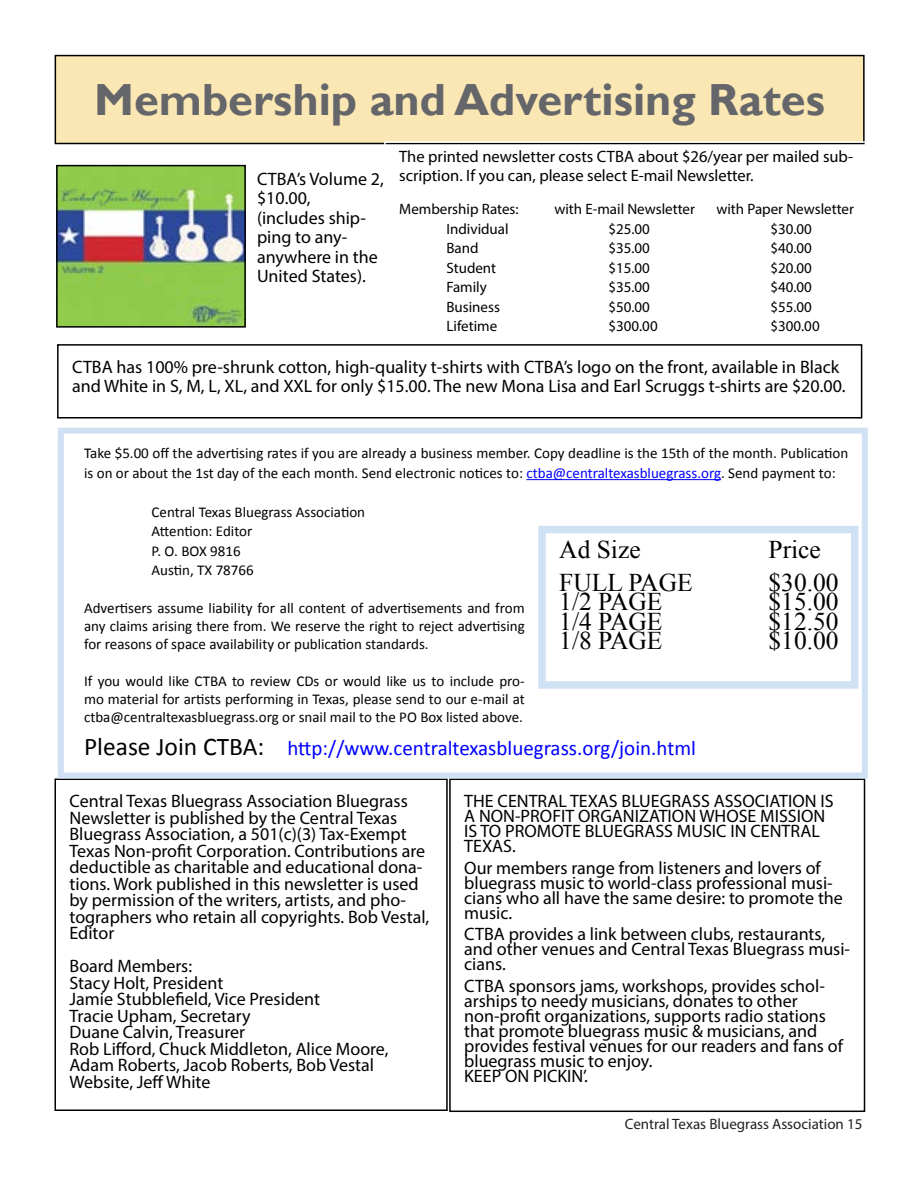
<style>
.page{position:relative;width:918px;height:1188px;background:#fff}
.page>*{position:absolute;margin:0;border:0;box-sizing:border-box;transform-origin:0 0}
.t1{font:700 45px "Gill Sans";color:#656669}
.t2{font:25.5px "Times New Roman";color:#000}
.t3{font:21px "Calibri";color:#00f}
.t4{font:18px/16.5px "Myriad Pro";color:#000}
.t5{font:16.5px/19.5px "Myriad Pro";color:#000}
.t6{font:15px/19.5px "Calibri";color:#000}
.t7{font:15px "Myriad Pro";color:#000}
.t8{font:15px "Myriad Pro";color:#231f20}
.s1{color:#00f}
.s2{font-size:25.5px;color:#000}
</style>
<div class="page">
<div style="left:55px;top:779px;width:393px;height:332px;border:2px solid #000"></div>
<div style="left:449px;top:779px;width:416px;height:333px;border:2px solid #000"></div>
<hr style="left:526px;top:479px;width:195px;height:1px;background:#00f">
<div style="left:58px;top:428px;width:810px;height:351px;border:6px solid #d0e1f4"></div>
<div style="left:538px;top:526px;width:321px;height:163px;border:8px solid #d0e1f4"></div>
<div style="left:55px;top:56px;width:809px;height:88px;background:#fae7b4"></div>
<div style="left:55px;top:55px;width:810px;height:89px;border:2px solid #000"></div>
<img style="left:59px;top:168px;width:184px;height:157px">
<div style="left:56px;top:165px;width:190px;height:163px;border:2px solid #000"></div>
<div style="left:384px;top:141px;width:487px;height:202px;border:2px solid #fff"></div>
<div style="left:57px;top:344px;width:805px;height:74px;border:2px solid #000"></div>
<h1 class="t1" style="left:94px;top:73px;width:732px">Membership and Advertising Rates</h1>
<p class="t5" style="left:399px;top:146px;width:456px">The printed newsletter costs CTBA about $26/year per mailed sub&shy;scription. If you can, please select E-mail Newsletter.</p>
<p class="t7" style="left:399px;top:200px;width:121px">Membership Rates:</p>
<p class="t7" style="left:554px;top:200px;width:142px">with E-mail Newsletter</p>
<p class="t7" style="left:716px;top:200px;width:139px">with Paper Newsletter</p>
<p class="t7" style="left:446px;top:220px;width:64px">Individual</p>
<p class="t7" style="left:608px;top:220px;width:43px">$25.00</p>
<p class="t7" style="left:770px;top:220px;width:43px">$30.00</p>
<p class="t7" style="left:446px;top:239px;width:34px">Band</p>
<p class="t7" style="left:608px;top:239px;width:43px">$35.00</p>
<p class="t7" style="left:770px;top:239px;width:43px">$40.00</p>
<p class="t7" style="left:446px;top:259px;width:51px">Student</p>
<p class="t7" style="left:608px;top:259px;width:43px">$15.00</p>
<p class="t7" style="left:770px;top:259px;width:43px">$20.00</p>
<p class="t7" style="left:446px;top:278px;width:42px">Family</p>
<p class="t7" style="left:608px;top:278px;width:43px">$35.00</p>
<p class="t7" style="left:770px;top:278px;width:43px">$40.00</p>
<p class="t7" style="left:446px;top:298px;width:55px">Business</p>
<p class="t7" style="left:608px;top:298px;width:43px">$50.00</p>
<p class="t7" style="left:770px;top:298px;width:43px">$55.00</p>
<p class="t7" style="left:446px;top:317px;width:52px">Lifetime</p>
<p class="t7" style="left:608px;top:317px;width:51px">$300.00</p>
<p class="t7" style="left:770px;top:317px;width:51px">$300.00</p>
<p class="t4" style="left:72px;top:357px;width:775px;line-height:19.5px">CTBA has 100% pre-shrunk cotton, high-quality t-shirts with CTBA’s logo on the front, available in Black and White in S, M, L, XL, and XXL for only $15.00. The new Mona Lisa and Earl Scruggs t-shirts are $20.00.</p>
<p class="t4" style="left:257px;top:169px;width:128px;line-height:19.5px">CTBA’s Volume 2, $10.00,<br>(includes ship&shy;ping to any&shy;anywhere in the<br>United States).</p>
<p class="t6" style="left:84px;top:444px;width:766px">Take $5.00 off the advertising rates if you are already a business member. Copy deadline is the 15th of the month. Publication is on or about the 1st day of the each month. Send electronic notices to: <span class="s1">ctba@centraltexasbluegrass.org</span>. Send payment to:</p>
<p class="t6" style="left:152px;top:502px;width:215px">Central Texas Bluegrass Association<br>Attention: Editor<br>P. O. BOX 9816<br>Austin, TX 78766</p>
<p class="t6" style="left:84px;top:599px;width:442px;line-height:18px;text-align:justify">Advertisers assume liability for all content of advertisements and from any claims arising there from. We reserve the right to reject advertising for reasons of space availability or publication standards.</p>
<p class="t6" style="left:84px;top:673px;width:442px;line-height:18px;text-align:justify">If you would like CTBA to review CDs or would like us to include pro&shy;mo material for artists performing in Texas, please send to our e-mail at ctba@centraltexasbluegrass.org or snail mail to the PO Box listed above.</p>
<p class="t3" style="left:84px;top:735px;width:613px"><span class="s2">Please Join CTBA:</span> http://www.centraltexasbluegrass.org/join.html</p>
<h2 class="t2" style="left:559px;top:531px;width:83px">Ad Size</h2>
<h2 class="t2" style="left:769px;top:531px;width:54px">Price</h2>
<h2 class="t2" style="left:559px;top:564px;width:135px">FULL PAGE</h2>
<h2 class="t2" style="left:769px;top:564px;width:72px">$30.00</h2>
<h2 class="t2" style="left:559px;top:584px;width:105px">1/2 PAGE</h2>
<h2 class="t2" style="left:769px;top:584px;width:72px">$15.00</h2>
<h2 class="t2" style="left:559px;top:603px;width:105px">1/4 PAGE</h2>
<h2 class="t2" style="left:769px;top:603px;width:72px">$12.50</h2>
<h2 class="t2" style="left:559px;top:623px;width:105px">1/8 PAGE</h2>
<h2 class="t2" style="left:769px;top:623px;width:72px">$10.00</h2>
<p class="t4" style="left:70px;top:792px;width:361px">Central Texas Bluegrass Association Bluegrass Newsletter is published by the Central Texas Bluegrass Association, a 501(c)(3) Tax-Exempt Texas Non-profit Corporation. Contributions are deductible as charitable and educational dona&shy;tions. Work published in this newsletter is used by permission of the writers, artists, and pho&shy;tographers who retain all copyrights. Bob Vestal, Editor</p>
<p class="t4" style="left:70px;top:957px;width:320px">Board Members:<br>Stacy Holt, President<br>Jamie Stubblefield, Vice President<br>Tracie Upham, Secretary<br>Duane Calvin, Treasurer<br>Rob Lifford, Chuck Middleton, Alice Moore,<br>Adam Roberts, Jacob Roberts, Bob Vestal<br>Website, Jeff White</p>
<p class="t4" style="left:464px;top:793px;width:371px;line-height:15px">THE CENTRAL TEXAS BLUEGRASS ASSOCIATION IS A NON-PROFIT ORGANIZATION WHOSE MISSION IS TO PROMOTE BLUEGRASS MUSIC IN CENTRAL TEXAS.</p>
<p class="t4" style="left:464px;top:860px;width:380px;line-height:15px">Our members range from listeners and lovers of bluegrass music to world-class professional musi&shy;cians who all have the same desire: to promote the music.</p>
<p class="t4" style="left:464px;top:927px;width:387px;line-height:15px">CTBA provides a link between clubs, restaurants, and other venues and Central Texas Bluegrass musi&shy;cians.</p>
<p class="t4" style="left:464px;top:978px;width:380px;line-height:15px">CTBA sponsors jams, workshops, provides schol&shy;arships to needy musicians, donates to other non-profit organizations, supports radio stations that promote bluegrass music &amp; musicians, and provides festival venues for our readers and fans of bluegrass music to enjoy.<br>KEEP ON PICKIN’.</p>
<p class="t8" style="left:625px;top:1115px;width:239px">Central Texas Bluegrass Association 15</p>
</div>
